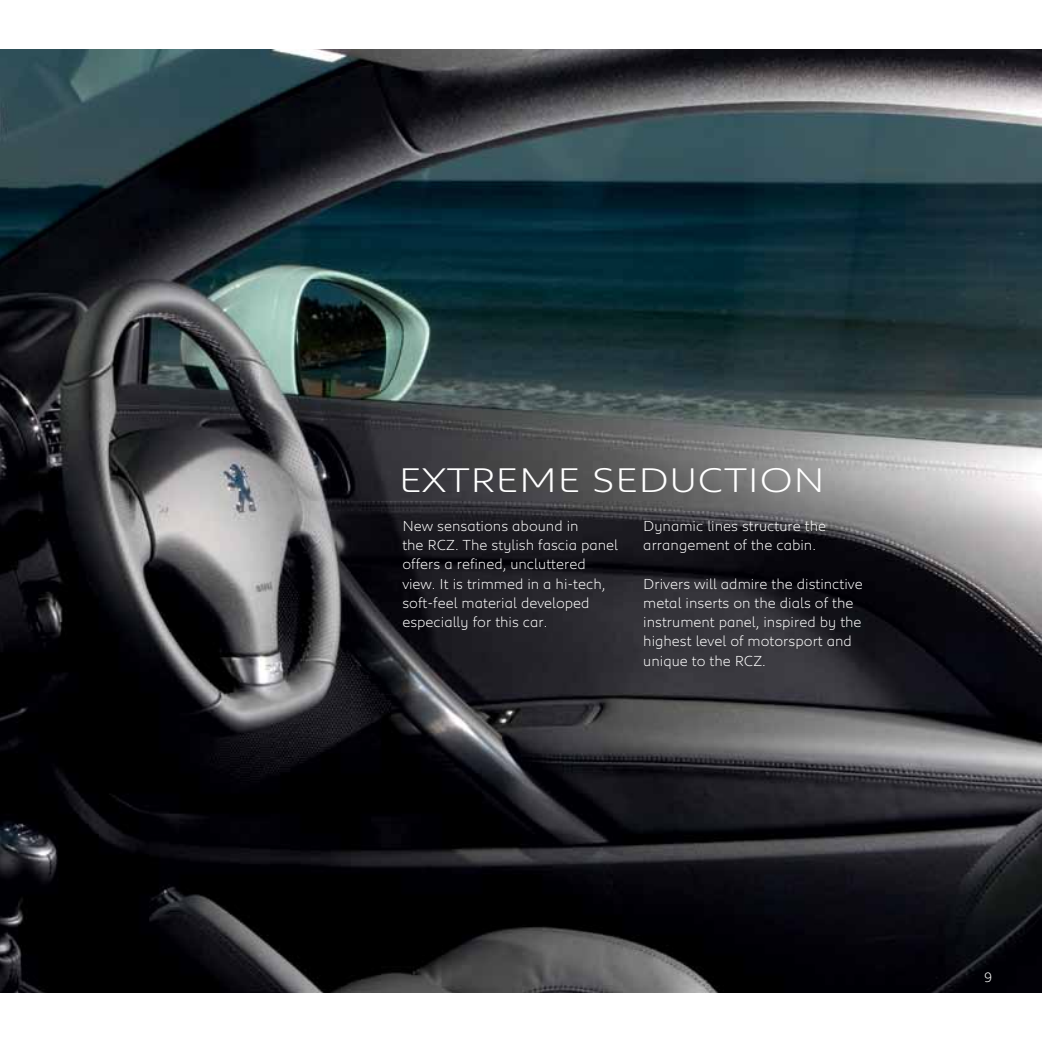
<style>
.page{position:relative;width:1042px;height:1042px;background:#fff}
.page>*{position:absolute;margin:0;border:0;box-sizing:border-box;transform-origin:0 0}
.t1{font:300 35px "Peugeot Expanded";color:#fff}
.t2{font:300 14.88px/19.2px "Peugeot";color:#fff}
.t3{font:300 14px "Peugeot";color:#fff}
</style>
<div class="page">
<img style="left:0;top:50px;width:1042px;height:942px">
<h1 class="t1" style="left:399px;top:456px;width:428px">EXTREME SEDUCTION</h1>
<p class="t2" style="left:402px;top:515px;width:217px">New sensations abound in<br>the RCZ. The stylish fascia panel offers a refined, uncluttered view. It is trimmed in a hi-tech, soft-feel material developed especially for this car.</p>
<p class="t2" style="left:643px;top:515px;width:184px">Dynamic lines structure the arrangement of the cabin.</p>
<p class="t2" style="left:643px;top:573px;width:221px">Drivers will admire the distinctive metal inserts on the dials of the instrument panel, inspired by the highest level of motorsport and unique to the RCZ.</p>
<p class="t3" style="left:984px;top:968px;width:10px">9</p>
</div>
